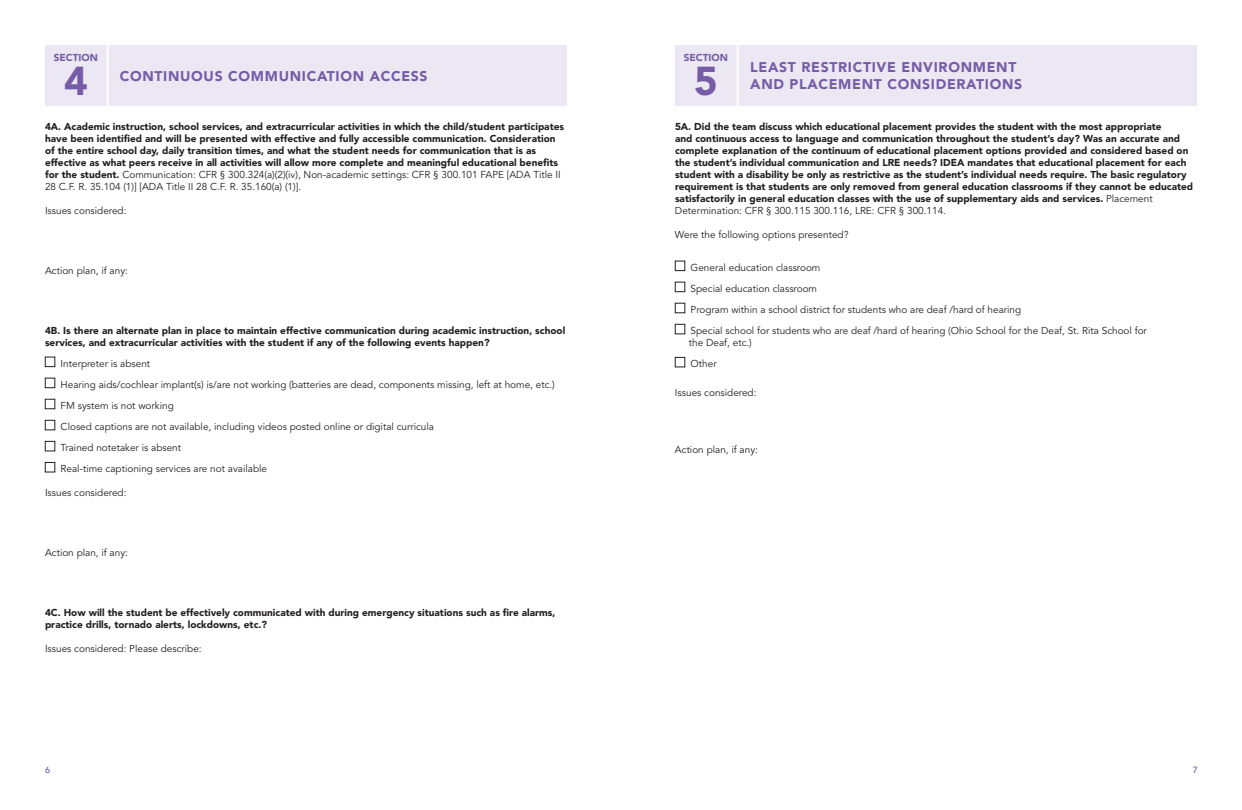
<style>
.page{position:relative;width:1242px;height:810px;background:#fff}
.page>*{position:absolute;margin:0;border:0;box-sizing:border-box;transform-origin:0 0}
.t1{font:900 40px "Avenir LT Std";color:#765ca7}
.t2{font:900 14px/16.8px "Avenir LT Std";letter-spacing:.05em;color:#765ca7}
.t3{font:900 10px/12px "Avenir LT Std";color:#231f20}
.t4{font:10px/12px "Avenir LT Std";color:#231f20}
.t5{font:900 10px "Avenir LT Std";color:#765ca7}
.t6{font:500 9px "Avenir LT Std";color:#765ca7}
.s1{font-weight:400}
</style>
<div class="page">
<div style="left:675px;top:45px;width:521px;height:61px;background:#ebe8f3"></div>
<hr style="left:737px;top:45px;width:2px;height:61px;background:#fff">
<div style="left:675px;top:261px;width:10px;height:10px;border:1px solid #231f20"></div>
<div style="left:675px;top:282px;width:10px;height:10px;border:1px solid #231f20"></div>
<div style="left:675px;top:303px;width:10px;height:10px;border:1px solid #231f20"></div>
<div style="left:675px;top:324px;width:10px;height:10px;border:1px solid #231f20"></div>
<div style="left:675px;top:357px;width:10px;height:10px;border:1px solid #231f20"></div>
<div style="left:45px;top:45px;width:521px;height:61px;background:#ebe8f3"></div>
<hr style="left:107px;top:45px;width:2px;height:61px;background:#fff">
<div style="left:45px;top:357px;width:10px;height:10px;border:1px solid #231f20"></div>
<div style="left:45px;top:378px;width:10px;height:10px;border:1px solid #231f20"></div>
<div style="left:45px;top:399px;width:10px;height:10px;border:1px solid #231f20"></div>
<div style="left:45px;top:420px;width:10px;height:10px;border:1px solid #231f20"></div>
<div style="left:45px;top:441px;width:10px;height:10px;border:1px solid #231f20"></div>
<div style="left:45px;top:462px;width:10px;height:10px;border:1px solid #231f20"></div>
<p class="t5" style="left:54px;top:52px;width:46px">SECTION</p>
<p class="t1" style="left:64px;top:57px;width:25px">4</p>
<p class="t2" style="left:120px;top:68px;width:309px">CONTINUOUS COMMUNICATION ACCESS</p>
<p class="t3" style="left:45px;top:120px;width:521px">4A. Academic instruction, school services, and extracurricular activities in which the child/student participates have been identified and will be presented with effective and fully accessible communication. Consideration of the entire school day, daily transition times, and what the student needs for communication that is as effective as what peers receive in all activities will allow more complete and meaningful educational benefits for the student. <span class="s1">Communication: CFR § 300.324(a)(2)(iv), Non-academic settings: CFR § 300.101 FAPE [ADA Title II 28 C.F. R. 35.104 (1)] [ADA Title II 28 C.F. R. 35.160(a) (1)].</span></p>
<p class="t4" style="left:45px;top:205px;width:83px">Issues considered:</p>
<p class="t4" style="left:45px;top:265px;width:84px">Action plan, if any:</p>
<p class="t3" style="left:45px;top:324px;width:522px">4B. Is there an alternate plan in place to maintain effective communication during academic instruction, school services, and extracurricular activities with the student if any of the following events happen?</p>
<p class="t4" style="left:61px;top:358px;width:91px">Interpreter is absent</p>
<p class="t4" style="left:61px;top:379px;width:496px">Hearing aids/cochlear implant(s) is/are not working (batteries are dead, components missing, left at home, etc.)</p>
<p class="t4" style="left:61px;top:400px;width:115px">FM system is not working</p>
<p class="t4" style="left:61px;top:421px;width:375px">Closed captions are not available, including videos posted online or digital curricula</p>
<p class="t4" style="left:61px;top:442px;width:122px">Trained notetaker is absent</p>
<p class="t4" style="left:61px;top:463px;width:208px">Real-time captioning services are not available</p>
<p class="t4" style="left:45px;top:487px;width:83px">Issues considered:</p>
<p class="t4" style="left:45px;top:547px;width:84px">Action plan, if any:</p>
<p class="t3" style="left:45px;top:607px;width:512px">4C. How will the student be effectively communicated with during emergency situations such as fire alarms, practice drills, tornado alerts, lockdowns, etc.?</p>
<p class="t4" style="left:45px;top:643px;width:158px">Issues considered: Please describe:</p>
<p class="t5" style="left:684px;top:52px;width:46px">SECTION</p>
<p class="t1" style="left:694px;top:57px;width:25px">5</p>
<p class="t2" style="left:750px;top:59px;width:273px">LEAST RESTRICTIVE ENVIRONMENT<br>AND PLACEMENT CONSIDERATIONS</p>
<p class="t3" style="left:675px;top:120px;width:520px">5A. Did the team discuss which educational placement provides the student with the most appropriate<br>and continuous access to language and communication throughout the student’s day? Was an accurate and complete explanation of the continuum of educational placement options provided and considered based on the student’s individual communication and LRE needs? IDEA mandates that educational placement for each student with a disability be only as restrictive as the student’s individual needs require. The basic regulatory requirement is that students are only removed from general education classrooms if they cannot be educated satisfactorily in general education classes with the use of supplementary aids and services. <span class="s1">Placement Determination: CFR § 300.115 300.116, LRE: CFR § 300.114.</span></p>
<p class="t4" style="left:675px;top:229px;width:175px">Were the following options presented?</p>
<p class="t4" style="left:691px;top:262px;width:131px">General education classroom</p>
<p class="t4" style="left:691px;top:283px;width:128px">Special education classroom</p>
<p class="t4" style="left:691px;top:304px;width:332px">Program within a school district for students who are deaf /hard of hearing</p>
<p class="t4" style="left:689px;top:325px;width:460px">Special school for students who are deaf /hard of hearing (Ohio School for the Deaf, St. Rita School for the Deaf, etc.)</p>
<p class="t4" style="left:691px;top:358px;width:28px">Other</p>
<p class="t4" style="left:675px;top:387px;width:83px">Issues considered:</p>
<p class="t4" style="left:675px;top:444px;width:84px">Action plan, if any:</p>
<p class="t6" style="left:45px;top:764px;width:7px">6</p>
<p class="t6" style="left:1193px;top:764px;width:7px">7</p>
</div>
